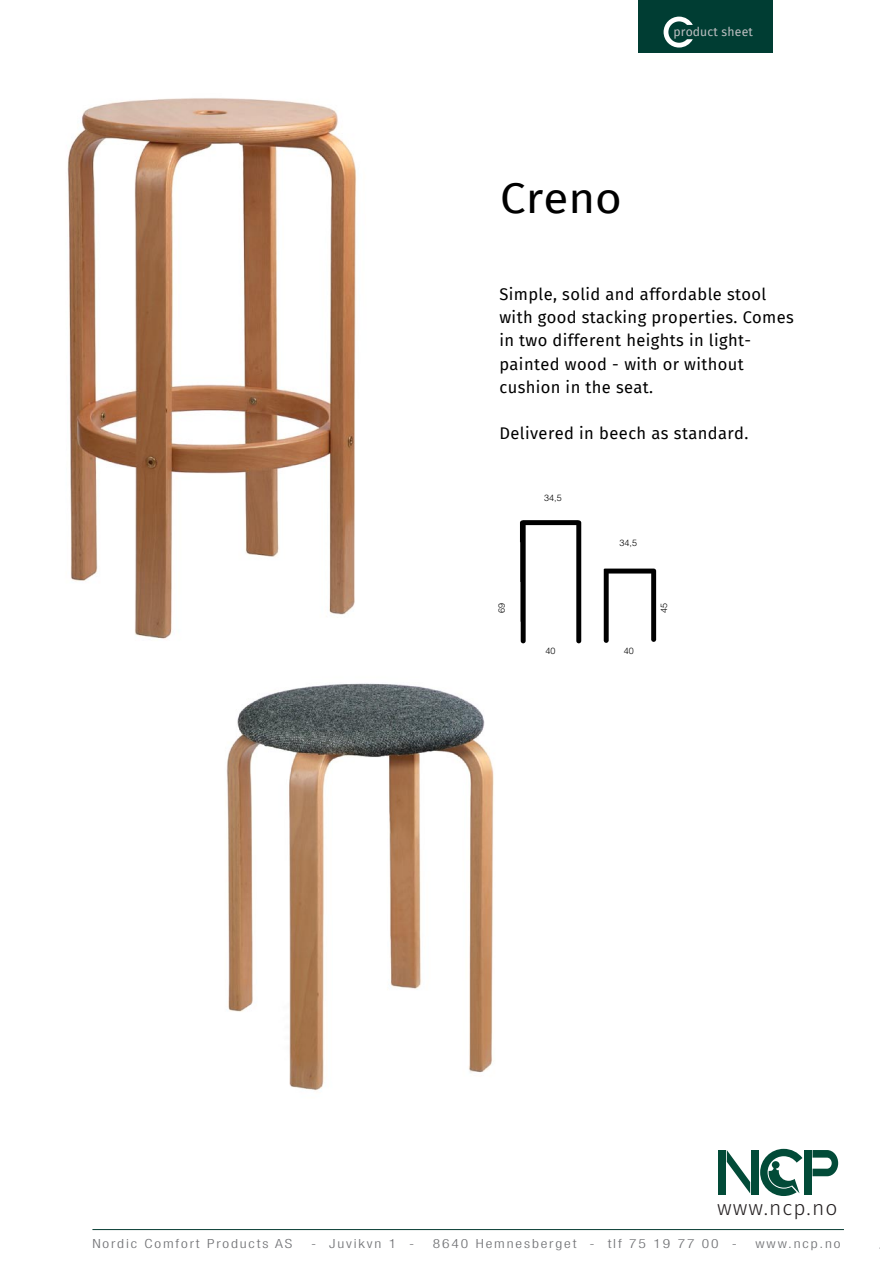
<style>
.page{position:relative;width:893px;height:1263px;background:#fff}
.page>*{position:absolute;margin:0;border:0;box-sizing:border-box;transform-origin:0 0}
.t1{font:42px "Fira Sans";color:#000;scale:1.09 1}
.t2{font:300 21px "Fira Sans";letter-spacing:.05em;color:#231f20}
.t3{font:16.5px/23.1px "Fira Sans";letter-spacing:.025em;color:#000}
.t4{font:300 condensed 12.6px "Helvetica Neue";letter-spacing:.12em;color:#717275;scale:1.24 1}
.t5{font:12.15px "Fira Sans";letter-spacing:.01em;color:#bcbec0}
.t6{font:300 9px "Helvetica";color:#000}
</style>
<div class="page">
<div style="left:638px;top:0;width:134px;height:53px;background:#003d33"></div>
<svg style="left:664px;top:17px;width:29px;height:31px"></svg>
<svg style="left:727px;top:1150px;width:23px;height:43px"></svg>
<div style="left:719px;top:1150px;width:7px;height:44px;background:#024b38"></div>
<div style="left:751px;top:1150px;width:7px;height:44px;background:#024b38"></div>
<svg style="left:760px;top:1149px;width:42px;height:47px"></svg>
<div style="left:804px;top:1150px;width:8px;height:44px;background:#024b38"></div>
<svg style="left:812px;top:1150px;width:26px;height:26px"></svg>
<hr style="left:92px;top:1229px;width:752px;height:1px;background:#053b31">
<img style="left:67px;top:98px;width:290px;height:541px">
<img style="left:226px;top:683px;width:268px;height:408px">
<img style="left:520px;top:520px;width:137px;height:124px">
<p class="t5" style="left:673px;top:22px;width:81px">product sheet</p>
<h1 class="t1" style="left:500px;top:167px;width:113px">Creno</h1>
<p class="t3" style="left:499px;top:282px;width:296px">Simple, solid and affordable stool with good stacking properties. Comes in two different heights in light&shy;painted wood - with or without cushion in the seat.</p>
<p class="t3" style="left:499px;top:421px;width:250px">Delivered in beech as standard.</p>
<p class="t6" style="left:544px;top:492px;width:19px">34,5</p>
<p class="t6" style="left:619px;top:537px;width:19px">34,5</p>
<p class="t6" style="left:496px;top:613px;width:12px;rotate:-90deg">69</p>
<p class="t6" style="left:658px;top:613px;width:12px;rotate:-90deg">45</p>
<p class="t6" style="left:624px;top:645px;width:12px">40</p>
<p class="t6" style="left:545px;top:645px;width:12px">40</p>
<p class="t2" style="left:717px;top:1193px;width:122px">www.ncp.no</p>
<p class="t4" style="left:92px;top:1237px;width:163px">Nordic Comfort Products AS</p>
<p class="t4" style="left:311px;top:1237px;width:85px">- Juvikvn 1 -</p>
<p class="t4" style="left:433px;top:1237px;width:247px">8640 Hemnesberget - tlf 75 19 77 00 -</p>
<p class="t4" style="left:756px;top:1237px;width:70px">www.ncp.no</p>
</div>
